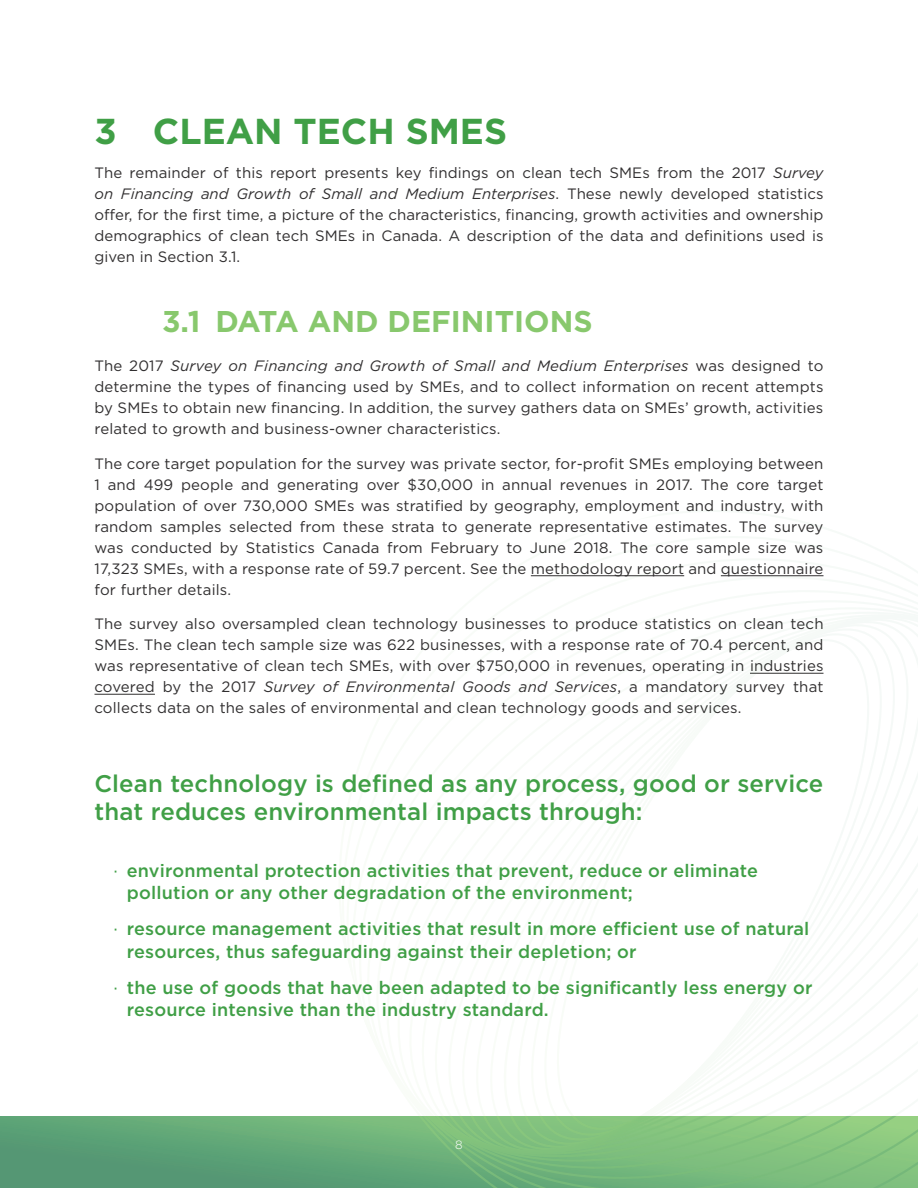
<style>
.page{position:relative;width:918px;height:1188px;background:#fff}
.page>*{position:absolute;margin:0;border:0;box-sizing:border-box;transform-origin:0 0}
.Headers_SME_Profile{font:700 36px "Gotham";color:#409f46}
.Headers_SME_Profile-2{font:700 30px "Gotham";color:#88c86d}
.t1{font:500 24px/28.8px "Gotham";letter-spacing:.005em;color:#409f46}
.t2{font:500 18px/22.5px "Gotham";letter-spacing:.01em;color:#409f46}
.t3{font:15px/21px "Gotham";letter-spacing:.01em;color:#312f30;text-align:justify}
.t4{font:300 12px "Gotham";color:#fff}
.s1{font-style:italic}
.s2{color:#231f20}
.s3{font-weight:400}
</style>
<div class="page">
<div style="left:0;top:1116px;width:918px;height:72px;background:linear-gradient(to bottom,#67ae79,#519473)"></div>
<hr style="left:94px;top:694px;width:61px;height:1px;background:#312f30">
<svg style="left:302px;top:575px;width:616px;height:613px"></svg>
<p class="Headers_SME_Profile" style="left:94px;top:107px;width:414px">3 CLEAN TECH SMES</p>
<p class="t3" style="left:94px;top:162px;width:731px">The remainder of this report presents key findings on clean tech SMEs from the 2017 <span class="s1">Survey on Financing and Growth of Small and Medium Enterprises</span>. These newly developed statistics offer, for the first time, a picture of the characteristics, financing, growth activities and ownership demographics of clean tech SMEs in Canada. A description of the data and definitions used is given in Section 3.1.</p>
<p class="Headers_SME_Profile-2" style="left:162px;top:301px;width:432px">3.1 DATA AND DEFINITIONS</p>
<p class="t3" style="left:94px;top:355px;width:731px">The 2017 <span class="s1">Survey on Financing and Growth of Small and Medium Enterprises</span> was designed to determine the types of financing used by SMEs, and to collect information on recent attempts by SMEs to obtain new financing. In addition, the survey gathers data on SMEs’ growth, activities related to growth and business-owner characteristics.</p>
<p class="t3" style="left:94px;top:453px;width:731px">The core target population for the survey was private sector, for-profit SMEs employing between 1 and 499 people and generating over $30,000 in annual revenues in 2017. The core target population of over 730,000 SMEs was stratified by geography, employment and industry, with random samples selected from these strata to generate representative estimates. The survey was conducted by Statistics Canada from February to June 2018. The core sample size was 17,323 SMEs, with a response rate of 59.7 percent. See the methodology report and questionnaire for further details.</p>
<p class="t3" style="left:94px;top:613px;width:731px">The survey also oversampled clean technology businesses to produce statistics on clean tech SMEs. The clean tech sample size was 622 businesses, with a response rate of 70.4 percent, and was representative of clean tech SMEs, with over $750,000 in revenues, operating in industries covered by the 2017 <span class="s1">Survey of Environmental Goods and Services</span><span class="s2">,</span> a mandatory survey that collects data on the sales of environmental and clean technology goods and services.</p>
<p class="t1" style="left:94px;top:769px;width:730px">Clean technology is defined as any process, good or service that reduces environmental impacts through:</p>
<p class="t2" style="left:127px;top:859px;width:633px;text-indent:-14px"><span class="s3">·</span> environmental protection activities that prevent, reduce or eliminate pollution or any other degradation of the environment;</p>
<p class="t2" style="left:127px;top:917px;width:684px;text-indent:-14px"><span class="s3">·</span> resource management activities that result in more efficient use of natural resources, thus safeguarding against their depletion; or</p>
<p class="t2" style="left:127px;top:976px;width:687px;text-indent:-14px"><span class="s3">·</span> the use of goods that have been adapted to be significantly less energy or resource intensive than the industry standard.</p>
<p class="t4" style="left:455px;top:1137px;width:9px">8</p>
</div>
